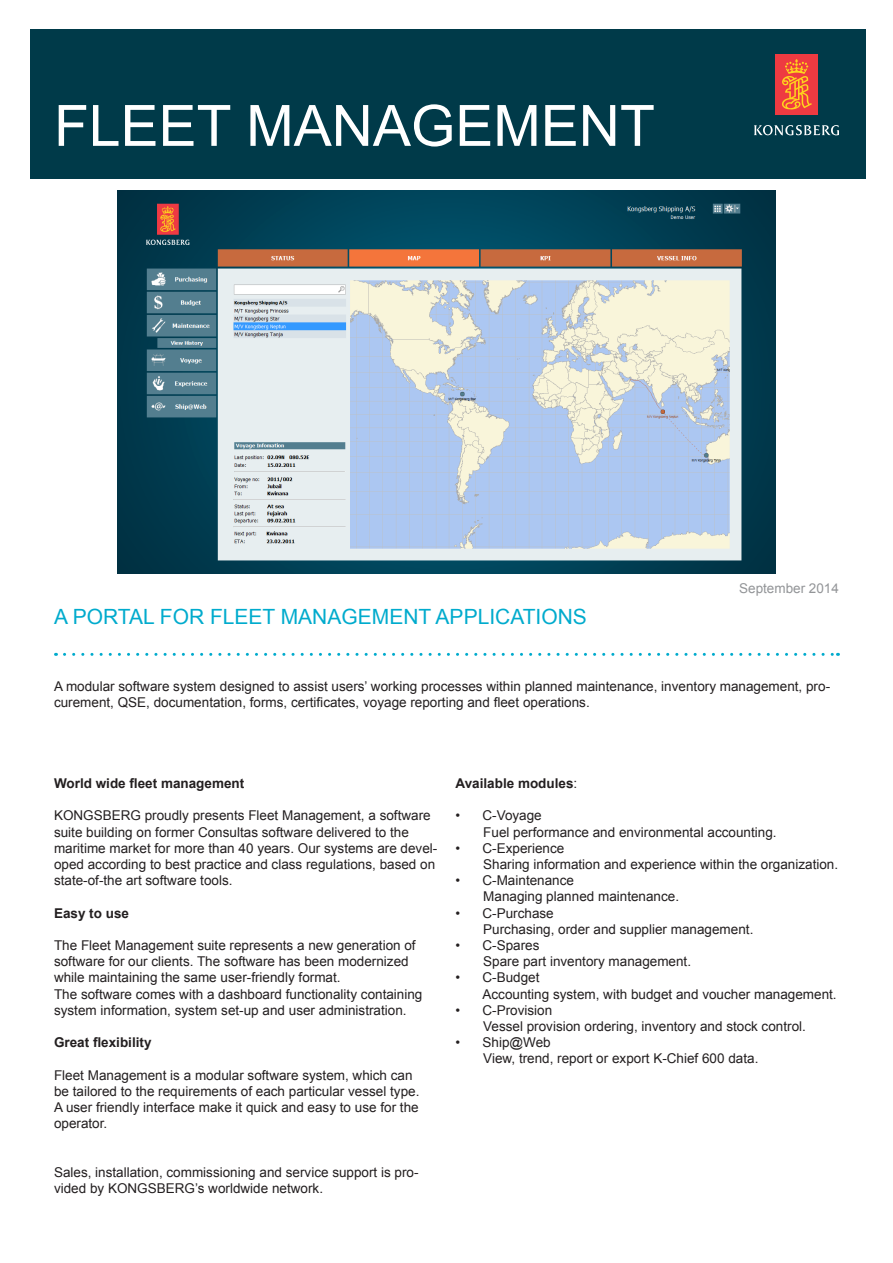
<style>
.page{position:relative;width:893px;height:1263px;background:#fff}
.page>*{position:absolute;margin:0;border:0;box-sizing:border-box;transform-origin:0 0}
.Head_1{font:57px "Arial";color:#fff}
.Head_2{font:21px "Arial";color:#00abcd}
.Body_text{font:13.5px/16.2px "Arial";color:#231f20}
.Body_text-2{font:700 13.5px "Arial";color:#231f20}
.Date{font:13.5px "Arial";color:#939598}
.s1{font-weight:400}
</style>
<div class="page">
<div style="left:30px;top:30px;width:835px;height:149px;background:#003a49"></div>
<div style="left:775px;top:54px;width:43px;height:61px;background:#ee3a41"></div>
<svg style="left:782px;top:59px;width:30px;height:51px"></svg>
<svg style="left:754px;top:125px;width:85px;height:10px"></svg>
<svg style="left:64px;top:653px;width:774px;height:3px"></svg>
<img style="left:117px;top:191px;width:659px;height:382px">
<p class="Head_1" style="left:54px;top:88px;width:602px">FLEET MANAGEMENT</p>
<p class="Head_2" style="left:54px;top:603px;width:534px">A PORTAL FOR FLEET MANAGEMENT APPLICATIONS</p>
<p class="Date" style="left:739px;top:579px;width:101px">September 2014</p>
<p class="Body_text" style="left:54px;top:678px;width:778px">A modular software system designed to assist users’ working processes within planned maintenance, inventory management, pro&shy;curement, QSE, documentation, forms, certificates, voyage reporting and fleet operations.</p>
<p class="Body_text-2" style="left:54px;top:774px;width:192px">World wide fleet management</p>
<p class="Body_text" style="left:54px;top:808px;width:385px">KONGSBERG proudly presents Fleet Management, a software suite building on former Consultas software delivered to the maritime market for more than 40 years. Our systems are devel&shy;oped according to best practice and class regulations, based on state-of-the art software tools.</p>
<p class="Body_text-2" style="left:54px;top:904px;width:77px">Easy to use</p>
<p class="Body_text" style="left:54px;top:937px;width:363px">The Fleet Management suite represents a new generation of software for our clients. The software has been modernized while maintaining the same user-friendly format.</p>
<p class="Body_text" style="left:54px;top:986px;width:370px">The software comes with a dashboard functionality containing system information, system set-up and user administration.</p>
<p class="Body_text-2" style="left:54px;top:1033px;width:99px">Great flexibility</p>
<p class="Body_text" style="left:54px;top:1067px;width:367px">Fleet Management is a modular software system, which can be tailored to the requirements of each particular vessel type.<br>A user friendly interface make it quick and easy to use for the operator.</p>
<p class="Body_text" style="left:54px;top:1164px;width:366px">Sales, installation, commissioning and service support is pro&shy;vided by KONGSBERG’s worldwide network.</p>
<p class="Body_text-2" style="left:455px;top:774px;width:123px">Available modules<span class="s1">:</span></p>
<p class="Body_text" style="left:455px;top:808px;width:88px">• C-Voyage</p>
<p class="Body_text" style="left:483px;top:824px;width:295px">Fuel performance and environmental accounting.</p>
<p class="Body_text" style="left:455px;top:840px;width:110px">• C-Experience</p>
<p class="Body_text" style="left:483px;top:856px;width:356px">Sharing information and experience within the organization.</p>
<p class="Body_text" style="left:455px;top:872px;width:120px">• C-Maintenance</p>
<p class="Body_text" style="left:483px;top:889px;width:197px">Managing planned maintenance.</p>
<p class="Body_text" style="left:455px;top:905px;width:100px">• C-Purchase</p>
<p class="Body_text" style="left:483px;top:921px;width:272px">Purchasing, order and supplier management.</p>
<p class="Body_text" style="left:455px;top:937px;width:86px">• C-Spares</p>
<p class="Body_text" style="left:483px;top:953px;width:209px">Spare part inventory management.</p>
<p class="Body_text" style="left:455px;top:970px;width:86px">• C-Budget</p>
<p class="Body_text" style="left:482px;top:986px;width:356px">Accounting system, with budget and voucher management.</p>
<p class="Body_text" style="left:455px;top:1002px;width:98px">• C-Provision</p>
<p class="Body_text" style="left:483px;top:1018px;width:324px">Vessel provision ordering, inventory and stock control.</p>
<p class="Body_text" style="left:455px;top:1034px;width:97px">• Ship@Web</p>
<p class="Body_text" style="left:483px;top:1051px;width:277px">View, trend, report or export K-Chief 600 data.</p>
</div>
